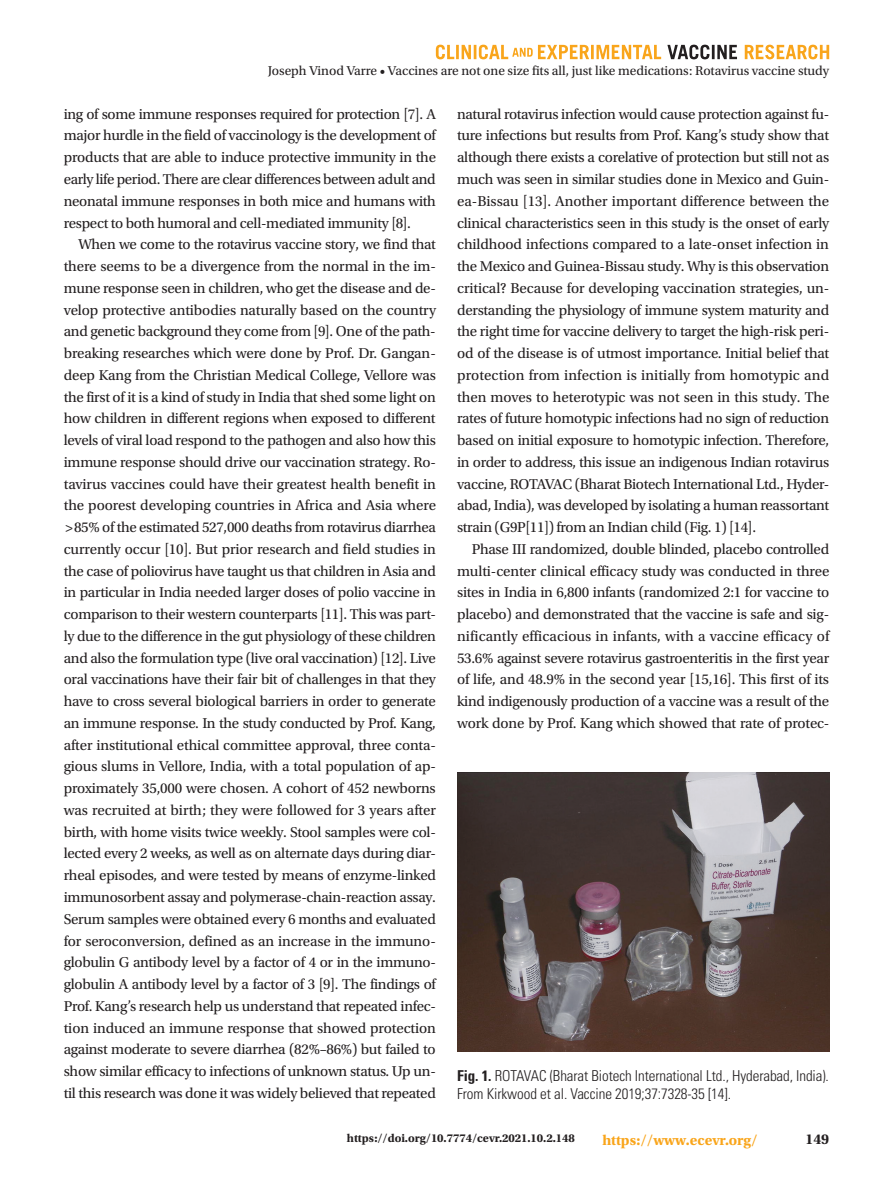
<style>
.page{position:relative;width:893px;height:1191px;background:#fff}
.page>*{position:absolute;margin:0;border:0;box-sizing:border-box;transform-origin:0 0}
.CVER_본문{font:15px/21.8px "Utopia Std";letter-spacing:-.02em;color:#231f20;text-align:justify}
.CVER_표그림캡션{font:300 condensed 15px/18px "Univers LT Std";letter-spacing:-.005em;color:#231f20}
.t1{font:700 15px "Utopia Std";letter-spacing:-.005em;color:#f9a51b}
.t2{font:700 15px "Utopia Std";color:#231f20}
.CVER_하시라{font:13.5px "Utopia Std";letter-spacing:-.005em;color:#231f20}
.t3{font:700 12px "Utopia Std";letter-spacing:-.005em;color:#231f20}
.s1{font-weight:700}
</style>
<div class="page">
<svg style="left:745px;top:45px;width:84px;height:14px"></svg>
<svg style="left:667px;top:45px;width:70px;height:14px"></svg>
<svg style="left:436px;top:45px;width:225px;height:14px"></svg>
<img style="left:457px;top:773px;width:372px;height:278px">
<p class="CVER_하시라" style="left:268px;top:63px;width:563px">Joseph Vinod Varre • Vaccines are not one size fits all, just like medications: Rotavirus vaccine study</p>
<p class="CVER_본문" style="left:64px;top:103px;width:374px">ing of some immune responses required for protection [7]. A major hurdle in the field of vaccinology is the development of products that are able to induce protective immunity in the early life period. There are clear differences between adult and neonatal immune responses in both mice and humans with respect to both humoral and cell-mediated immunity [8].</p>
<p class="CVER_본문" style="left:64px;top:234px;width:374px;text-indent:15px">When we come to the rotavirus vaccine story, we find that there seems to be a divergence from the normal in the im&shy;mune response seen in children, who get the disease and de&shy;velop protective antibodies naturally based on the country and genetic background they come from [9]. One of the path&shy;breaking researches which were done by Prof. Dr. Gangan&shy;deep Kang from the Christian Medical College, Vellore was the first of it is a kind of study in India that shed some light on how children in different regions when exposed to different levels of viral load respond to the pathogen and also how this immune response should drive our vaccination strategy. Ro&shy;tavirus vaccines could have their greatest health benefit in the poorest developing countries in Africa and Asia where &gt;85% of the estimated 527,000 deaths from rotavirus diarrhea currently occur [10]. But prior research and field studies in the case of poliovirus have taught us that children in Asia and in particular in India needed larger doses of polio vaccine in comparison to their western counterparts [11]. This was part&shy;ly due to the difference in the gut physiology of these children and also the formulation type (live oral vaccination) [12]. Live oral vaccinations have their fair bit of challenges in that they have to cross several biological barriers in order to generate an immune response. In the study conducted by Prof. Kang, after institutional ethical committee approval, three conta&shy;gious slums in Vellore, India, with a total population of ap&shy;proximately 35,000 were chosen. A cohort of 452 newborns was recruited at birth; they were followed for 3 years after birth, with home visits twice weekly. Stool samples were col&shy;lected every 2 weeks, as well as on alternate days during diar&shy;rheal episodes, and were tested by means of enzyme-linked immunosorbent assay and polymerase-chain-reaction assay.<br>Serum samples were obtained every 6 months and evaluated for seroconversion, defined as an increase in the immuno&shy;globulin G antibody level by a factor of 4 or in the immuno&shy;globulin A antibody level by a factor of 3 [9]. The findings of Prof. Kang’s research help us understand that repeated infec&shy;tion induced an immune response that showed protection against moderate to severe diarrhea (82%–86%) but failed to show similar efficacy to infections of unknown status. Up un&shy;til this research was done it was widely believed that repeated</p>
<p class="CVER_본문" style="left:457px;top:103px;width:374px">natural rotavirus infection would cause protection against fu&shy;ture infections but results from Prof. Kang’s study show that although there exists a corelative of protection but still not as much was seen in similar studies done in Mexico and Guin&shy;ea-Bissau [13]. Another important difference between the clinical characteristics seen in this study is the onset of early childhood infections compared to a late-onset infection in the Mexico and Guinea-Bissau study. Why is this observation critical? Because for developing vaccination strategies, un&shy;derstanding the physiology of immune system maturity and the right time for vaccine delivery to target the high-risk peri&shy;od of the disease is of utmost importance. Initial belief that protection from infection is initially from homotypic and then moves to heterotypic was not seen in this study. The rates of future homotypic infections had no sign of reduction based on initial exposure to homotypic infection. Therefore, in order to address, this issue an indigenous Indian rotavirus vaccine, ROTAVAC (Bharat Biotech International Ltd., Hyder&shy;abad, India), was developed by isolating a human reassortant strain (G9P[11]) from an Indian child (Fig. 1) [14].</p>
<p class="CVER_본문" style="left:457px;top:538px;width:374px;text-indent:15px">Phase III randomized, double blinded, placebo controlled multi-center clinical efficacy study was conducted in three sites in India in 6,800 infants (randomized 2:1 for vaccine to placebo) and demonstrated that the vaccine is safe and sig&shy;nificantly efficacious in infants, with a vaccine efficacy of 53.6% against severe rotavirus gastroenteritis in the first year of life, and 48.9% in the second year [15,16]. This first of its kind indigenously production of a vaccine was a result of the work done by Prof. Kang which showed that rate of protec-</p>
<p class="CVER_표그림캡션" style="left:457px;top:1067px;width:373px"><span class="s1">Fig. 1.</span> ROTAVAC (Bharat Biotech International Ltd., Hyderabad, India).<br>From Kirkwood et al. Vaccine 2019;37:7328-35 [14].</p>
<p class="t3" style="left:347px;top:1131px;width:229px">https://doi.org/10.7774/cevr.2021.10.2.148</p>
<p class="t1" style="left:602px;top:1131px;width:157px">https://www.ecevr.org/</p>
<p class="t2" style="left:805px;top:1130px;width:25px">149</p>
</div>
